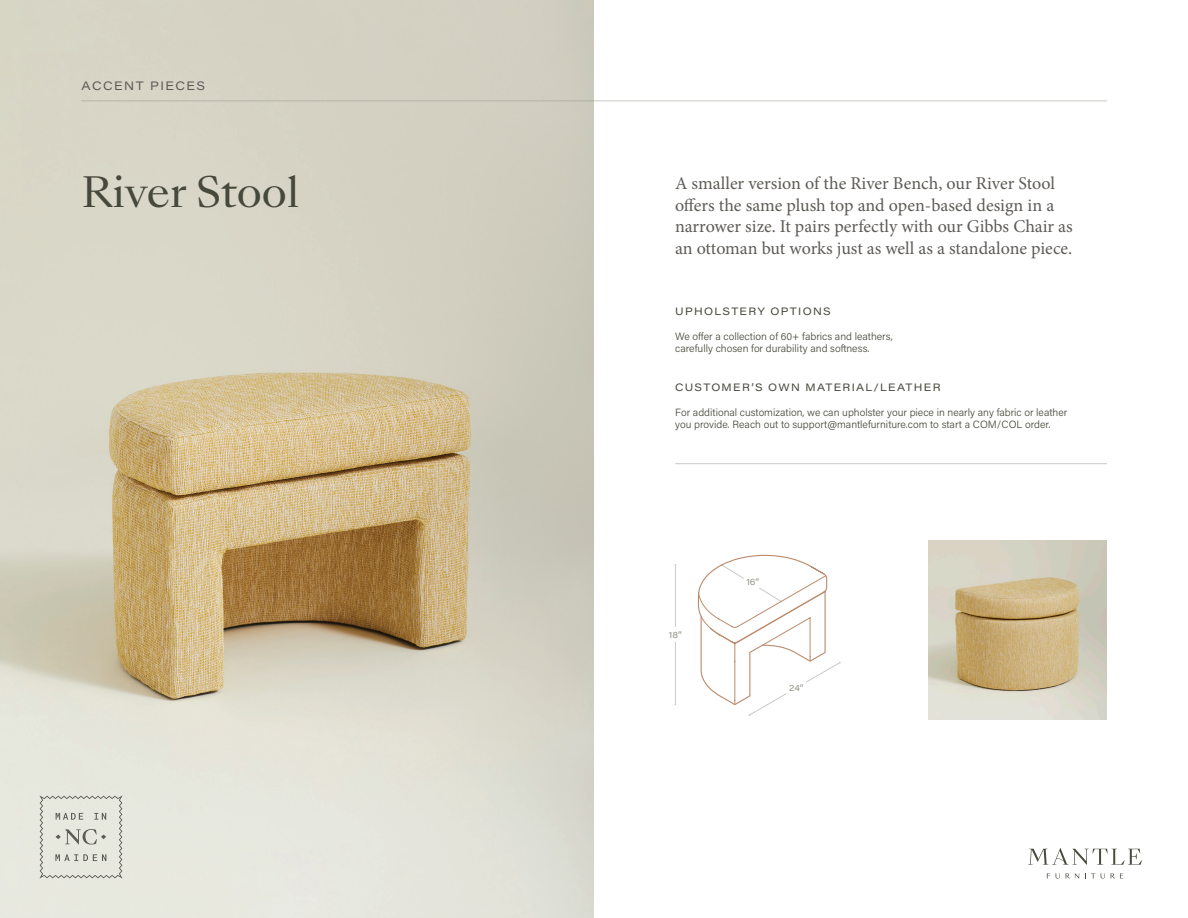
<style>
.page{position:relative;width:1188px;height:918px;background:#fff}
.page>*{position:absolute;margin:0;border:0;box-sizing:border-box;transform-origin:0 0}
.t1{font:40.5px "Sang Bleu Kingdom";color:#46483b}
.t2{font:18px/21.6px "Minion Pro";letter-spacing:-.005em;color:#5e5b57}
.t3{font:12px "Acumin Pro Wide";letter-spacing:.12em;color:#5e5b57}
.t4{font:300 10.5px/12.6px "Acumin Pro";color:#46483b}
.t5{font:10.5px "Acumin Pro Wide";letter-spacing:.125em;color:#46483b}
.t6{font:9px "Acumin Pro Wide";color:#94958a}
</style>
<div class="page">
<img style="left:0;top:1px;width:594px;height:917px">
<hr style="left:81px;top:100px;width:1026px;height:1px;background:#94958a">
<img style="left:929px;top:541px;width:178px;height:178px">
<hr style="left:675px;top:463px;width:432px;height:1px;background:#94958a">
<hr style="left:675px;top:565px;width:1px;height:139px;background:#94958a">
<svg style="left:697px;top:554px;width:144px;height:162px"></svg>
<div style="left:669px;top:627px;width:16px;height:15px;background:#fff"></div>
<div style="left:744px;top:575px;width:15px;height:15px;background:#fff"></div>
<div style="left:786px;top:680px;width:20px;height:15px;background:#fff"></div>
<svg style="left:39px;top:795px;width:84px;height:84px"></svg>
<svg style="left:1056px;top:873px;width:4px;height:6px"></svg>
<svg style="left:1066px;top:873px;width:13px;height:6px"></svg>
<svg style="left:1085px;top:873px;width:10px;height:6px"></svg>
<svg style="left:1101px;top:873px;width:4px;height:6px"></svg>
<svg style="left:1111px;top:873px;width:12px;height:6px"></svg>
<svg style="left:1028px;top:848px;width:114px;height:17px"></svg>
<p class="t3" style="left:82px;top:78px;width:125px">ACCENT PIECES</p>
<p class="t1" style="left:82px;top:164px;width:219px">River Stool</p>
<p class="t2" style="left:675px;top:173px;width:399px">A smaller version of the River Bench, our River Stool offers the same plush top and open-based design in a narrower size. It pairs perfectly with our Gibbs Chair as an ottoman but works just as well as a standalone piece.</p>
<p class="t5" style="left:675px;top:303px;width:157px">UPHOLSTERY OPTIONS</p>
<p class="t4" style="left:675px;top:329px;width:219px">We offer a collection of 60+ fabrics and leathers, carefully chosen for durability and softness.</p>
<p class="t5" style="left:675px;top:379px;width:267px">CUSTOMER’S OWN MATERIAL/LEATHER</p>
<p class="t4" style="left:675px;top:405px;width:394px">For additional customization, we can upholster your piece in nearly any fabric or leather</p>
<p class="t4" style="left:675px;top:418px;width:377px">you provide. Reach out to support@mantlefurniture.com to start a COM/COL order.</p>
<p class="t6" style="left:669px;top:628px;width:15px">18”</p>
<p class="t6" style="left:746px;top:576px;width:15px">16”</p>
<p class="t6" style="left:789px;top:681px;width:16px">24”</p>
</div>
